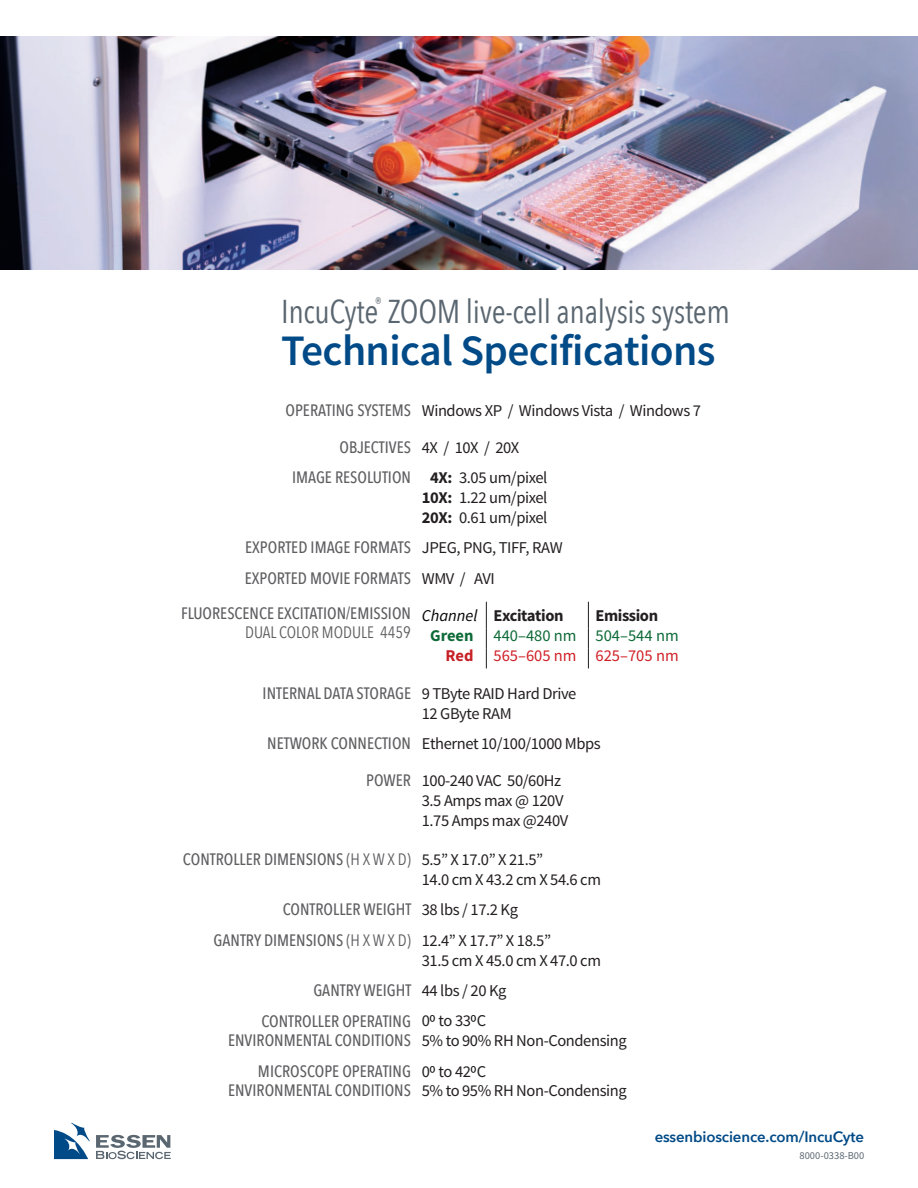
<style>
.page{position:relative;width:918px;height:1188px;background:#fff}
.page>*{position:absolute;margin:0;border:0;box-sizing:border-box;transform-origin:0 0}
.t1{font:600 43.5px "Source Sans Pro";letter-spacing:-.015em;color:#004a87}
.t2{font:condensed 33px "Avenir Next LT Pro";letter-spacing:-.01em;color:#5a6670}
.Body_Copy1{font:16.5px "Source Sans Pro";letter-spacing:-.025em;color:#231f20}
.Paragraph_Style_1{font:500 condensed 16.5px/19.5px "Avenir Next LT Pro";color:#5f5f62;text-align:right}
.t3{font:condensed 16.5px "Avenir Next LT Pro";color:#5f5f62}
.Body_Copy1-2{font:700 16.5px "Source Sans Pro";letter-spacing:-.025em;color:#231f20}
.t4{font:16.5px "Source Sans Pro";color:#0d6a37}
.t5{font:16.5px "Source Sans Pro";color:#d02027}
.t6{font:italic 16.5px "Source Sans Pro";color:#040503}
.t7{font:700 16.5px "Source Sans Pro";color:#0d6a37}
.t8{font:700 16.5px "Source Sans Pro";color:#c62026}
.t9{font:600 15px "Avenir Next LT Pro";letter-spacing:-.01em;color:#004a87}
.t10{font:condensed 15px "Avenir Next LT Pro";color:#5a6670}
.Body_Copy1-3{font:10.5px "Source Sans Pro";color:#5a6670}
.s1{font-weight:700}
.s2{font-weight:400}
.s3{color:#040503}
</style>
<div class="page">
<img style="left:0;top:37px;width:918px;height:233px">
<svg style="left:54px;top:1123px;width:36px;height:36px"></svg>
<svg style="left:96px;top:1135px;width:75px;height:24px"></svg>
<svg style="left:486px;top:602px;width:1px;height:66px"></svg>
<svg style="left:588px;top:602px;width:1px;height:66px"></svg>
<p class="t10" style="left:375px;top:294px;width:9px">®</p>
<p class="t1" style="left:281px;top:323px;width:436px">Technical Specifications</p>
<p class="Paragraph_Style_1" style="left:286px;top:400px;width:127px">OPERATING SYSTEMS</p>
<p class="Body_Copy1" style="left:422px;top:400px;width:281px">Windows XP / Windows Vista / Windows 7</p>
<p class="Paragraph_Style_1" style="left:340px;top:437px;width:73px">OBJECTIVES</p>
<p class="Body_Copy1" style="left:422px;top:437px;width:99px">4X / 10X / 20X</p>
<p class="Paragraph_Style_1" style="left:292px;top:468px;width:121px">IMAGE RESOLUTION</p>
<p class="Body_Copy1" style="left:430px;top:468px;width:119px"><span class="s1">4X:</span> 3.05 um/pixel</p>
<p class="Body_Copy1" style="left:422px;top:487px;width:127px"><span class="s1">10X:</span> 1.22 um/pixel</p>
<p class="Body_Copy1" style="left:422px;top:507px;width:127px"><span class="s1">20X:</span> 0.61 um/pixel</p>
<p class="Paragraph_Style_1" style="left:245px;top:538px;width:167px">EXPORTED IMAGE FORMATS</p>
<p class="Body_Copy1" style="left:422px;top:538px;width:142px">JPEG, PNG, TIFF, RAW</p>
<p class="Paragraph_Style_1" style="left:245px;top:568px;width:168px">EXPORTED MOVIE FORMATS</p>
<p class="Body_Copy1" style="left:422px;top:568px;width:74px">WMV / AVI</p>
<p class="Paragraph_Style_1" style="left:181px;top:603px;width:232px">FLUORESCENCE EXCITATION/EMISSION</p>
<p class="t3" style="left:245px;top:623px;width:167px">DUAL COLOR MODULE 4459</p>
<p class="t2" style="left:281px;top:292px;width:450px">IncuCyte ZOOM live-cell analysis system</p>
<p class="t6" style="left:422px;top:606px;width:57px">Channel</p>
<p class="Body_Copy1-2" style="left:493px;top:605px;width:72px">Excitation</p>
<p class="Body_Copy1-2" style="left:596px;top:605px;width:64px">Emission</p>
<p class="t7" style="left:430px;top:625px;width:45px">Green</p>
<p class="t4" style="left:493px;top:625px;width:85px">440–480 nm</p>
<p class="t4" style="left:596px;top:625px;width:85px">504–544 nm</p>
<p class="t8" style="left:446px;top:645px;width:30px">Red</p>
<p class="t5" style="left:493px;top:645px;width:85px">565–605 nm</p>
<p class="t5" style="left:596px;top:645px;width:85px">625–705 nm</p>
<p class="Paragraph_Style_1" style="left:263px;top:683px;width:150px">INTERNAL DATA STORAGE</p>
<p class="Body_Copy1" style="left:422px;top:683px;width:156px">9 TByte RAID Hard Drive</p>
<p class="Body_Copy1" style="left:422px;top:703px;width:91px">12 GByte RAM</p>
<p class="Paragraph_Style_1" style="left:267px;top:734px;width:145px">NETWORK CONNECTION</p>
<p class="Body_Copy1" style="left:422px;top:733px;width:181px">Ethernet 10/100/1000 Mbps</p>
<p class="Paragraph_Style_1" style="left:366px;top:771px;width:46px">POWER</p>
<p class="Body_Copy1" style="left:422px;top:770px;width:141px">100-240 VAC 50/60Hz</p>
<p class="Body_Copy1" style="left:422px;top:790px;width:143px">3.5 Amps max @ 120V</p>
<p class="Body_Copy1" style="left:422px;top:810px;width:148px">1.75 Amps max @240V</p>
<p class="Paragraph_Style_1" style="left:183px;top:850px;width:230px">CONTROLLER DIMENSIONS <span class="s2">(H X W X D)</span></p>
<p class="Body_Copy1" style="left:422px;top:849px;width:123px">5.5” X 17.0” X 21.5”</p>
<p class="Body_Copy1" style="left:422px;top:869px;width:181px">14.0 cm X 43.2 cm X 54.6 cm</p>
<p class="Paragraph_Style_1" style="left:283px;top:900px;width:130px">CONTROLLER WEIGHT</p>
<p class="Body_Copy1" style="left:422px;top:900px;width:98px">38 lbs / 17.2 Kg</p>
<p class="Paragraph_Style_1" style="left:214px;top:930px;width:199px">GANTRY DIMENSIONS <span class="s2">(H X W X D)</span></p>
<p class="Body_Copy1" style="left:422px;top:930px;width:131px">12.4” X 17.7” X 18.5”</p>
<p class="Body_Copy1" style="left:422px;top:950px;width:181px">31.5 cm X 45.0 cm X 47.0 cm</p>
<p class="Paragraph_Style_1" style="left:313px;top:980px;width:100px">GANTRY WEIGHT</p>
<p class="Body_Copy1" style="left:422px;top:980px;width:86px">44 lbs / 20 Kg</p>
<p class="Paragraph_Style_1" style="left:228px;top:1011px;width:184px">CONTROLLER OPERATING<br>ENVIRONMENTAL CONDITIONS</p>
<p class="Body_Copy1" style="left:422px;top:1011px;width:66px">0<span class="s3">0</span> to 33<span class="s3">0</span>C</p>
<p class="Body_Copy1" style="left:422px;top:1030px;width:206px">5% to 90% RH Non-Condensing</p>
<p class="Paragraph_Style_1" style="left:228px;top:1061px;width:184px">MICROSCOPE OPERATING<br>ENVIRONMENTAL CONDITIONS</p>
<p class="Body_Copy1" style="left:422px;top:1061px;width:66px">0<span class="s3">0</span> to 42<span class="s3">0</span>C</p>
<p class="Body_Copy1" style="left:422px;top:1081px;width:206px">5% to 95% RH Non-Condensing</p>
<p class="t9" style="left:655px;top:1127px;width:211px">essenbioscience.com/IncuCyte</p>
<p class="Body_Copy1-3" style="left:800px;top:1149px;width:66px">8000-0338-B00</p>
</div>
